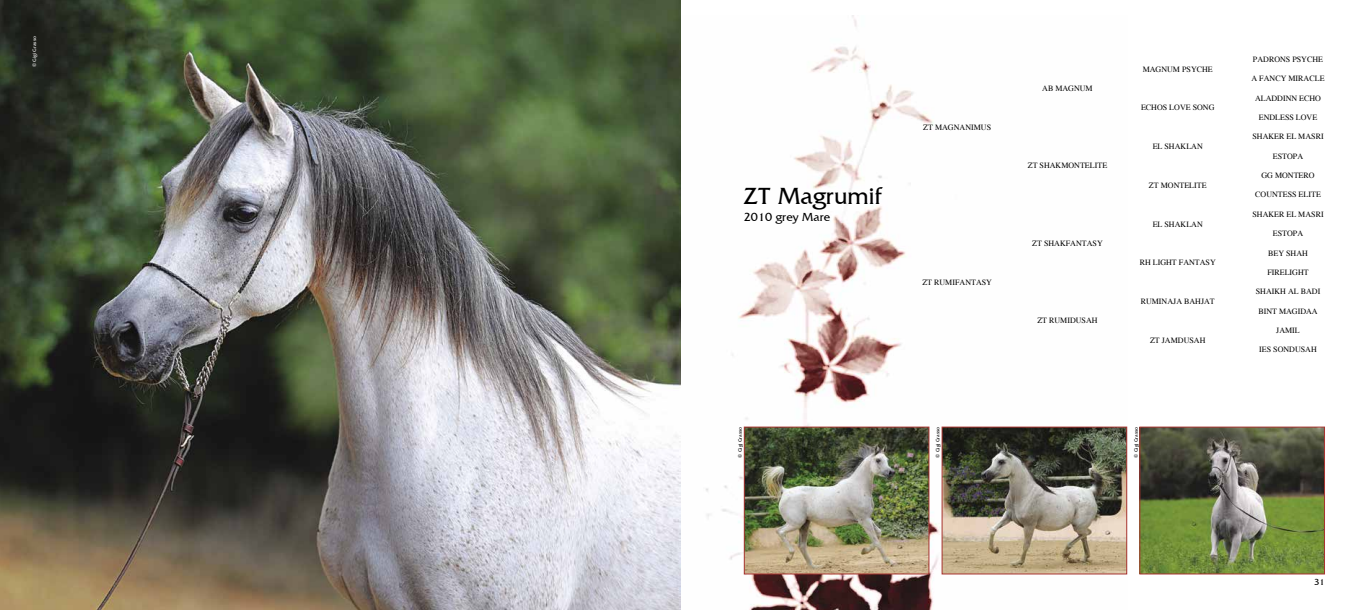
<style>
.page{position:relative;width:1361px;height:610px;background:#fff}
.page>*{position:absolute;margin:0;border:0;box-sizing:border-box;transform-origin:0 0}
.t1{font:24px "Friz Quadrata IT Cby BT";color:#000}
.t2{font:12px "Friz Quadrata IT Cby BT";color:#000}
.t3{font:9px "Friz Quadrata IT Cby BT";color:#000}
.t4{font:8px "Times";color:#000}
.t5{font:5px "Friz Quadrata IT Cby BT";color:#000}
.t6{font:5px "Friz Quadrata IT Cby BT";color:#fff}
</style>
<div class="page">
<img style="left:680px;top:16px;width:447px;height:593px">
<img style="left:0;top:0;width:680px;height:609px">
<img style="left:1141px;top:428px;width:182px;height:144px">
<div style="left:1139px;top:426px;width:186px;height:148px;border:1px solid #a83531"></div>
<img style="left:943px;top:428px;width:182px;height:144px">
<div style="left:941px;top:426px;width:186px;height:148px;border:1px solid #a83531"></div>
<img style="left:746px;top:428px;width:181px;height:144px">
<div style="left:744px;top:426px;width:185px;height:148px;border:1px solid #a83531"></div>
<p class="t6" style="left:31px;top:67px;width:33px;rotate:-90deg">© Gigi Grasso</p>
<h1 class="t1" style="left:744px;top:181px;width:140px">ZT Magrumif</h1>
<h2 class="t2" style="left:744px;top:209px;width:88px">2010 grey Mare</h2>
<p class="t4" style="left:819px;top:197px;width:57px">ZT MAGRUMIF</p>
<p class="t4" style="left:923px;top:119px;width:69px">ZT MAGNANIMUS</p>
<p class="t4" style="left:922px;top:274px;width:71px">ZT RUMIFANTASY</p>
<p class="t4" style="left:1042px;top:81px;width:52px">AB MAGNUM</p>
<p class="t4" style="left:1027px;top:158px;width:81px">ZT SHAKMONTELITE</p>
<p class="t4" style="left:1032px;top:235px;width:72px">ZT SHAKFANTASY</p>
<p class="t4" style="left:1037px;top:313px;width:62px">ZT RUMIDUSAH</p>
<p class="t4" style="left:1142px;top:61px;width:72px">MAGNUM PSYCHE</p>
<p class="t4" style="left:1141px;top:100px;width:75px">ECHOS LOVE SONG</p>
<p class="t4" style="left:1152px;top:139px;width:52px">EL SHAKLAN</p>
<p class="t4" style="left:1149px;top:177px;width:59px">ZT MONTELITE</p>
<p class="t4" style="left:1152px;top:216px;width:52px">EL SHAKLAN</p>
<p class="t4" style="left:1139px;top:255px;width:78px">RH LIGHT FANTASY</p>
<p class="t4" style="left:1140px;top:294px;width:76px">RUMINAJA BAHJAT</p>
<p class="t4" style="left:1150px;top:332px;width:57px">ZT JAMDUSAH</p>
<p class="t5" style="left:737px;top:457px;width:33px;rotate:-90deg">© Gigi Grasso</p>
<p class="t5" style="left:934px;top:457px;width:33px;rotate:-90deg">© Gigi Grasso</p>
<p class="t5" style="left:1133px;top:457px;width:33px;rotate:-90deg">© Gigi Grasso</p>
<p class="t4" style="left:1253px;top:52px;width:72px">PADRONS PSYCHE</p>
<p class="t4" style="left:1251px;top:71px;width:75px">A FANCY MIRACLE</p>
<p class="t4" style="left:1255px;top:90px;width:68px">ALADDINN ECHO</p>
<p class="t4" style="left:1258px;top:110px;width:60px">ENDLESS LOVE</p>
<p class="t4" style="left:1252px;top:129px;width:73px">SHAKER EL MASRI</p>
<p class="t4" style="left:1273px;top:148px;width:32px">ESTOPA</p>
<p class="t4" style="left:1261px;top:168px;width:55px">GG MONTERO</p>
<p class="t4" style="left:1255px;top:187px;width:67px">COUNTESS ELITE</p>
<p class="t4" style="left:1252px;top:206px;width:73px">SHAKER EL MASRI</p>
<p class="t4" style="left:1273px;top:226px;width:32px">ESTOPA</p>
<p class="t4" style="left:1268px;top:245px;width:41px">BEY SHAH</p>
<p class="t4" style="left:1267px;top:264px;width:43px">FIRELIGHT</p>
<p class="t4" style="left:1255px;top:284px;width:66px">SHAIKH AL BADI</p>
<p class="t4" style="left:1258px;top:303px;width:61px">BINT MAGIDAA</p>
<p class="t4" style="left:1276px;top:323px;width:25px">JAMIL</p>
<p class="t4" style="left:1259px;top:342px;width:59px">IES SONDUSAH</p>
<p class="t3" style="left:1314px;top:576px;width:12px">31</p>
</div>
